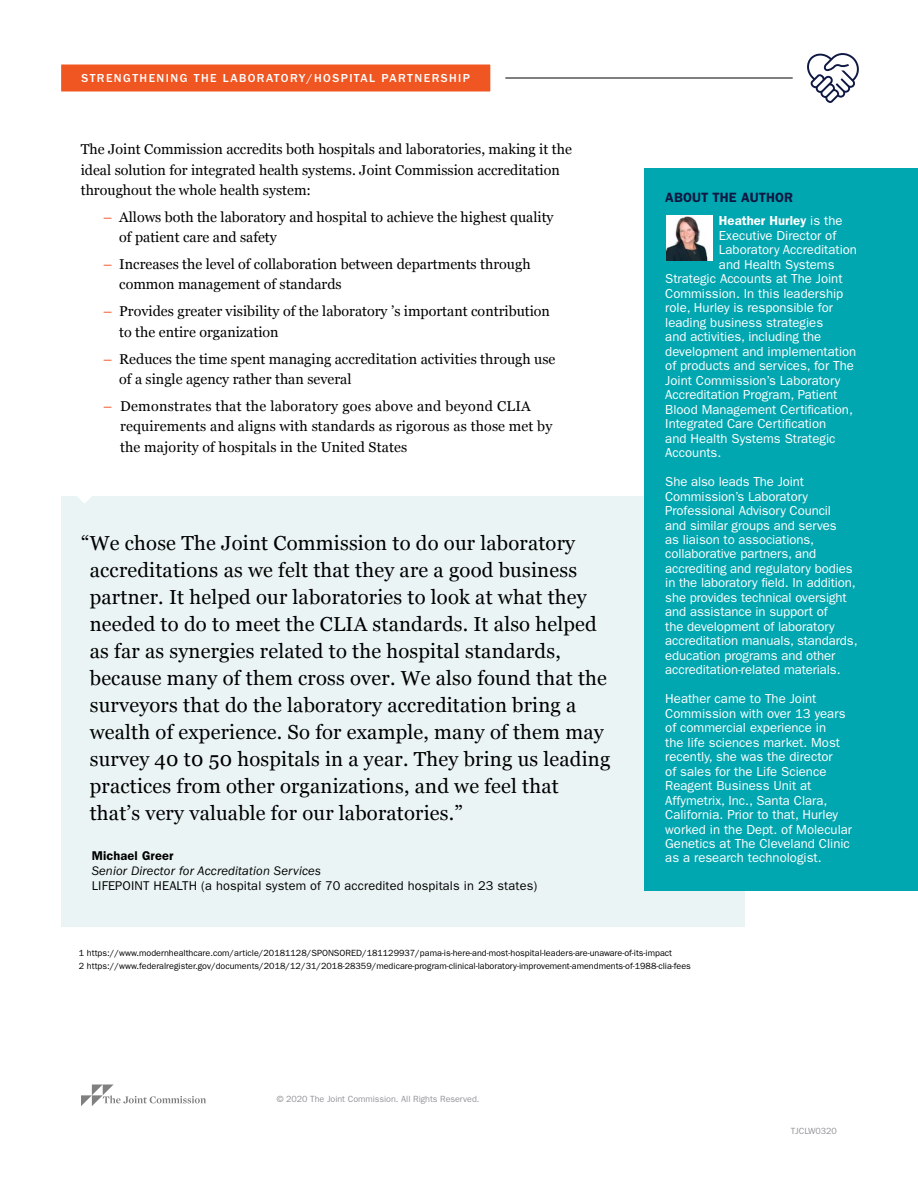
<style>
.page{position:relative;width:918px;height:1188px;background:#fff}
.page>*{position:absolute;margin:0;border:0;box-sizing:border-box;transform-origin:0 0}
.t1{font:20.25px/27px "Georgia";letter-spacing:.01em;color:#000}
.t2{font:14.25px/20.2px "Georgia";color:#000}
.t3{font:600 13.5px "ITC Franklin Gothic Std";letter-spacing:.005em;color:#0e1842}
.t4{font:13.2px/14.5px "ITC Franklin Gothic Std";color:#fff}
.t5{font:600 13.2px "ITC Franklin Gothic Std";color:#fff}
.t6{font:12.75px "ITC Franklin Gothic Std";letter-spacing:.01em;color:#000}
.t7{font:italic 12.75px "ITC Franklin Gothic Std";letter-spacing:.01em;color:#000}
.t8{font:600 12.75px "ITC Franklin Gothic Std";letter-spacing:.01em;color:#000}
.t9{font:500 12px "ITC Franklin Gothic Std";letter-spacing:.12em;color:#fff}
.t10{font:9px/12.8px "ITC Franklin Gothic Std";color:#000}
.t11{font:9px "ITC Franklin Gothic Std";letter-spacing:-.005em;color:#939598}
.s1{color:#f05126}
.s2{font-weight:400}
</style>
<div class="page">
<div style="left:62px;top:497px;width:683px;height:430px;background:#ebf4f4"></div>
<svg style="left:68px;top:496px;width:32px;height:7px"></svg>
<div style="left:645px;top:168px;width:273px;height:723px;background:#00a7b1"></div>
<hr style="left:61px;top:78px;width:732px;height:1px;background:#000">
<svg style="left:61px;top:64px;width:452px;height:28px;background:#f16434"></svg>
<svg style="left:807px;top:53px;width:52px;height:50px"></svg>
<svg style="left:81px;top:1084px;width:125px;height:22px"></svg>
<img style="left:666px;top:216px;width:46px;height:45px">
<p class="t9" style="left:81px;top:71px;width:390px">STRENGTHENING THE LABORATORY/HOSPITAL PARTNERSHIP</p>
<p class="t2" style="left:81px;top:139px;width:493px">The Joint Commission accredits both hospitals and laboratories, making it the ideal solution for integrated health systems. Joint Commission accreditation throughout the whole health system:</p>
<p class="t2" style="left:119px;top:206px;width:436px;text-indent:-16px"><span class="s1">–</span> Allows both the laboratory and hospital to achieve the highest quality of patient care and safety</p>
<p class="t2" style="left:119px;top:254px;width:413px;text-indent:-16px"><span class="s1">–</span> Increases the level of collaboration between departments through common management of standards</p>
<p class="t2" style="left:119px;top:301px;width:432px;text-indent:-16px"><span class="s1">–</span> Provides greater visibility of the laboratory ’s important contribution to the entire organization</p>
<p class="t2" style="left:119px;top:348px;width:438px;text-indent:-16px"><span class="s1">–</span> Reduces the time spent managing accreditation activities through use of a single agency rather than several</p>
<p class="t2" style="left:120px;top:395px;width:434px;line-height:20.7px;text-indent:-17px"><span class="s1">–</span> Demonstrates that the laboratory goes above and beyond CLIA requirements and aligns with standards as rigorous as those met by the majority of hospitals in the United States</p>
<p class="t1" style="left:90px;top:528px;width:522px;text-indent:-9px">“We chose The Joint Commission to do our laboratory accreditations as we felt that they are a good business partner. It helped our laboratories to look at what they needed to do to meet the CLIA standards. It also helped as far as synergies related to the hospital standards, because many of them cross over. We also found that the surveyors that do the laboratory accreditation bring a wealth of experience. So for example, many of them may survey 40 t0 50 hospitals in a year. They bring us leading practices from other organizations, and we feel that that’s very valuable for our laboratories.”</p>
<p class="t8" style="left:92px;top:848px;width:83px">Michael Greer</p>
<p class="t7" style="left:92px;top:864px;width:231px">Senior Director for Accreditation Services</p>
<p class="t6" style="left:92px;top:879px;width:447px">LIFEPOINT HEALTH (a hospital system of 70 accredited hospitals in 23 states)</p>
<p class="t3" style="left:665px;top:189px;width:129px">ABOUT THE AUTHOR</p>
<p class="t5" style="left:719px;top:213px;width:125px">Heather Hurley <span class="s2">is the</span></p>
<p class="t4" style="left:719px;top:228px;width:119px">Executive Director of</p>
<p class="t4" style="left:719px;top:243px;width:140px">Laboratory Accreditation</p>
<p class="t4" style="left:719px;top:257px;width:117px">and Health Systems</p>
<p class="t4" style="left:665px;top:272px;width:179px">Strategic Accounts at The Joint</p>
<p class="t4" style="left:665px;top:286px;width:180px">Commission. In this leadership</p>
<p class="t4" style="left:665px;top:301px;width:169px">role, Hurley is responsible for</p>
<p class="t4" style="left:665px;top:315px;width:159px">leading business strategies</p>
<p class="t4" style="left:665px;top:330px;width:157px">and activities, including the</p>
<p class="t4" style="left:665px;top:344px;width:193px">development and implementation</p>
<p class="t4" style="left:665px;top:359px;width:190px">of products and services, for The</p>
<p class="t4" style="left:665px;top:373px;width:177px">Joint Commission’s Laboratory</p>
<p class="t4" style="left:665px;top:388px;width:174px">Accreditation Program, Patient</p>
<p class="t4" style="left:665px;top:402px;width:189px">Blood Management Certification,</p>
<p class="t4" style="left:665px;top:417px;width:162px">Integrated Care Certification</p>
<p class="t4" style="left:665px;top:431px;width:172px">and Health Systems Strategic</p>
<p class="t4" style="left:665px;top:445px;width:58px">Accounts.</p>
<p class="t4" style="left:665px;top:474px;width:194px">She also leads The Joint<br>Commission’s Laboratory<br>Professional Advisory Council<br>and similar groups and serves<br>as liaison to associations, collaborative partners, and accrediting and regulatory bodies in the laboratory field. In addition, she provides technical oversight and assistance in support of<br>the development of laboratory accreditation manuals, standards, education programs and other accreditation-related materials.</p>
<p class="t4" style="left:665px;top:692px;width:188px">Heather came to The Joint<br>Commission with over 13 years of commercial experience in<br>the life sciences market. Most recently, she was the director<br>of sales for the Life Science<br>Reagent Business Unit at<br>Affymetrix, Inc., Santa Clara,<br>California. Prior to that, Hurley worked in the Dept. of Molecular<br>Genetics at The Cleveland Clinic as a research technologist.</p>
<p class="t10" style="left:79px;top:946px;width:614px">1 https://www.modernhealthcare.com/article/20181128/SPONSORED/181129937/pama-is-here-and-most-hospital-leaders-are-unaware-of-its-impact<br>2 https://www.federalregister.gov/documents/2018/12/31/2018-28359/medicare-program-clinical-laboratory-improvement-amendments-of-1988-clia-fees</p>
<p class="t11" style="left:277px;top:1093px;width:204px">© 2020 The Joint Commission. All Rights Reserved.</p>
<p class="t11" style="left:791px;top:1125px;width:48px">TJCLW0320</p>
</div>
